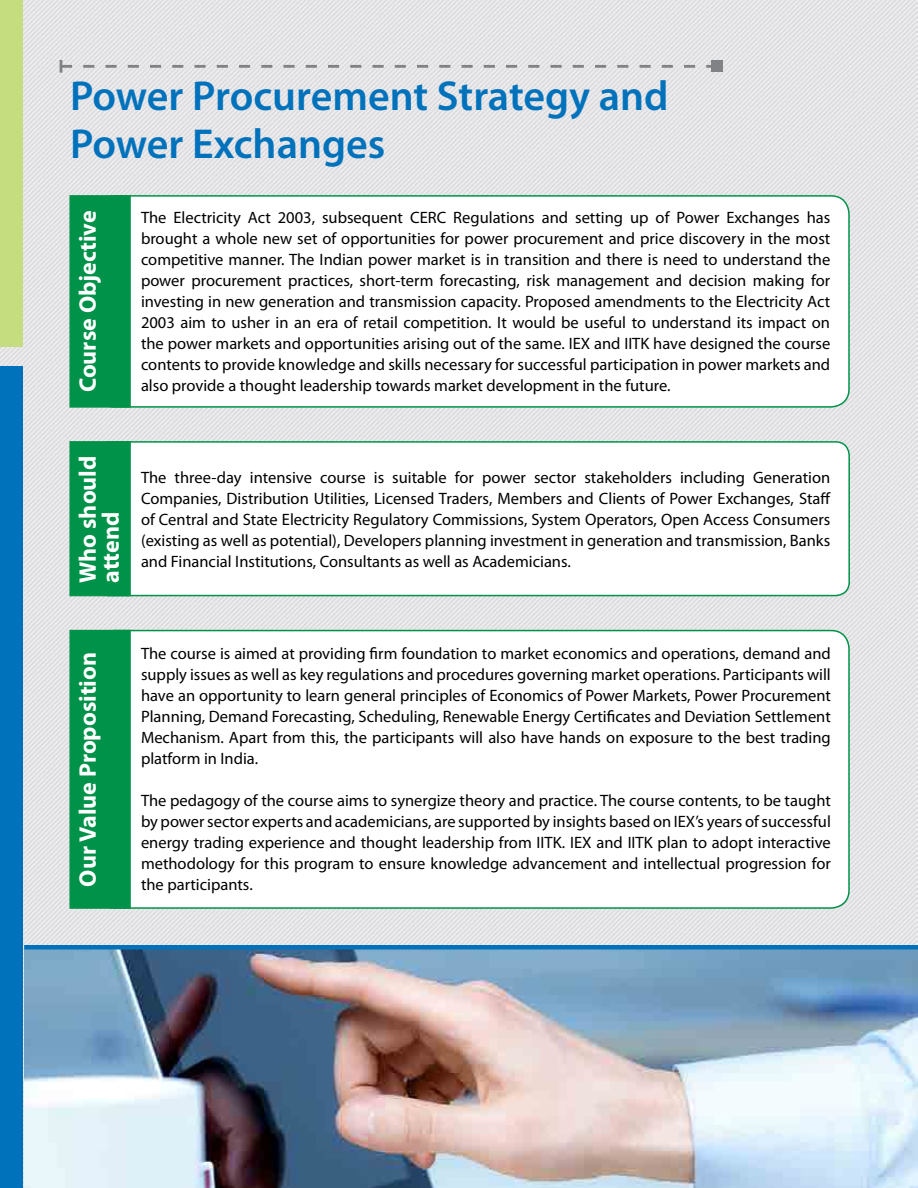
<style>
.page{position:relative;width:918px;height:1188px;background:#fff}
.page>*{position:absolute;margin:0;border:0;box-sizing:border-box;transform-origin:0 0}
.t1{font:600 42px/47.4px "Myriad Pro";color:#0072bc}
.t2{font:700 24px/22.8px "Myriad Pro";color:#fff}
.t3{font:16.5px/21px "Myriad Pro";color:#000;text-align:justify}
</style>
<div class="page">
<img style="left:0;top:0;width:918px;height:1188px">
<div style="left:0;top:0;width:23px;height:347px;background:#c6dd7f"></div>
<div style="left:0;top:366px;width:23px;height:822px;background:#0072bc"></div>
<svg style="left:60px;top:60px;width:657px;height:13px;background:#d9d9db"></svg>
<div style="left:712px;top:61px;width:11px;height:11px;background:#808285"></div>
<div style="left:96px;top:196px;width:753px;height:211px;background:#fff;border-radius:18px"></div>
<div style="left:96px;top:195px;width:754px;height:213px;border:2px solid #009249;border-radius:18px"></div>
<div style="left:69px;top:195px;width:62px;height:213px;background:#009249;border:2px solid #009249"></div>
<div style="left:96px;top:442px;width:753px;height:154px;background:#fff;border-radius:14px"></div>
<div style="left:95px;top:441px;width:755px;height:155px;border:2px solid #009249;border-radius:14px"></div>
<div style="left:69px;top:441px;width:62px;height:155px;background:#009249;border:1px solid #009249"></div>
<div style="left:96px;top:631px;width:753px;height:277px;background:#fff;border-radius:18px"></div>
<div style="left:96px;top:630px;width:754px;height:279px;border:2px solid #009249;border-radius:18px"></div>
<div style="left:69px;top:630px;width:62px;height:279px;background:#009249;border:2px solid #009249"></div>
<img style="left:24px;top:950px;width:894px;height:238px">
<div style="left:24px;top:945px;width:894px;height:5px;background:#0072bc"></div>
<h1 class="t1" style="left:70px;top:71px;width:600px">Power Procurement Strategy and<br>Power Exchanges</h1>
<h2 class="t2" style="left:76px;top:392px;width:183px;rotate:-90deg">Course Objective</h2>
<p class="t3" style="left:141px;top:207px;width:691px">The Electricity Act 2003, subsequent CERC Regulations and setting up of Power Exchanges has brought a whole new set of opportunities for power procurement and price discovery in the most competitive manner. The Indian power market is in transition and there is need to understand the power procurement practices, short-term forecasting, risk management and decision making for investing in new generation and transmission capacity. Proposed amendments to the Electricity Act 2003 aim to usher in an era of retail competition. It would be useful to understand its impact on the power markets and opportunities arising out of the same. IEX and IITK have designed the course contents to provide knowledge and skills necessary for successful participation in power markets and also provide a thought leadership towards market development in the future.</p>
<h2 class="t2" style="left:76px;top:583px;width:129px;rotate:-90deg">Who should attend</h2>
<p class="t3" style="left:141px;top:466px;width:691px">The three-day intensive course is suitable for power sector stakeholders including Generation Companies, Distribution Utilities, Licensed Traders, Members and Clients of Power Exchanges, Staff of Central and State Electricity Regulatory Commissions, System Operators, Open Access Consumers (existing as well as potential), Developers planning investment in generation and transmission, Banks and Financial Institutions, Consultants as well as Academicians.</p>
<h2 class="t2" style="left:76px;top:887px;width:236px;rotate:-90deg">Our Value Proposition</h2>
<p class="t3" style="left:141px;top:643px;width:691px">The course is aimed at providing firm foundation to market economics and operations, demand and supply issues as well as key regulations and procedures governing market operations. Participants will have an opportunity to learn general principles of Economics of Power Markets, Power Procurement Planning, Demand Forecasting, Scheduling, Renewable Energy Certificates and Deviation Settlement Mechanism. Apart from this, the participants will also have hands on exposure to the best trading platform in India.</p>
<p class="t3" style="left:141px;top:790px;width:691px">The pedagogy of the course aims to synergize theory and practice. The course contents, to be taught by power sector experts and academicians, are supported by insights based on IEX’s years of successful energy trading experience and thought leadership from IITK. IEX and IITK plan to adopt interactive methodology for this program to ensure knowledge advancement and intellectual progression for the participants.</p>
</div>
